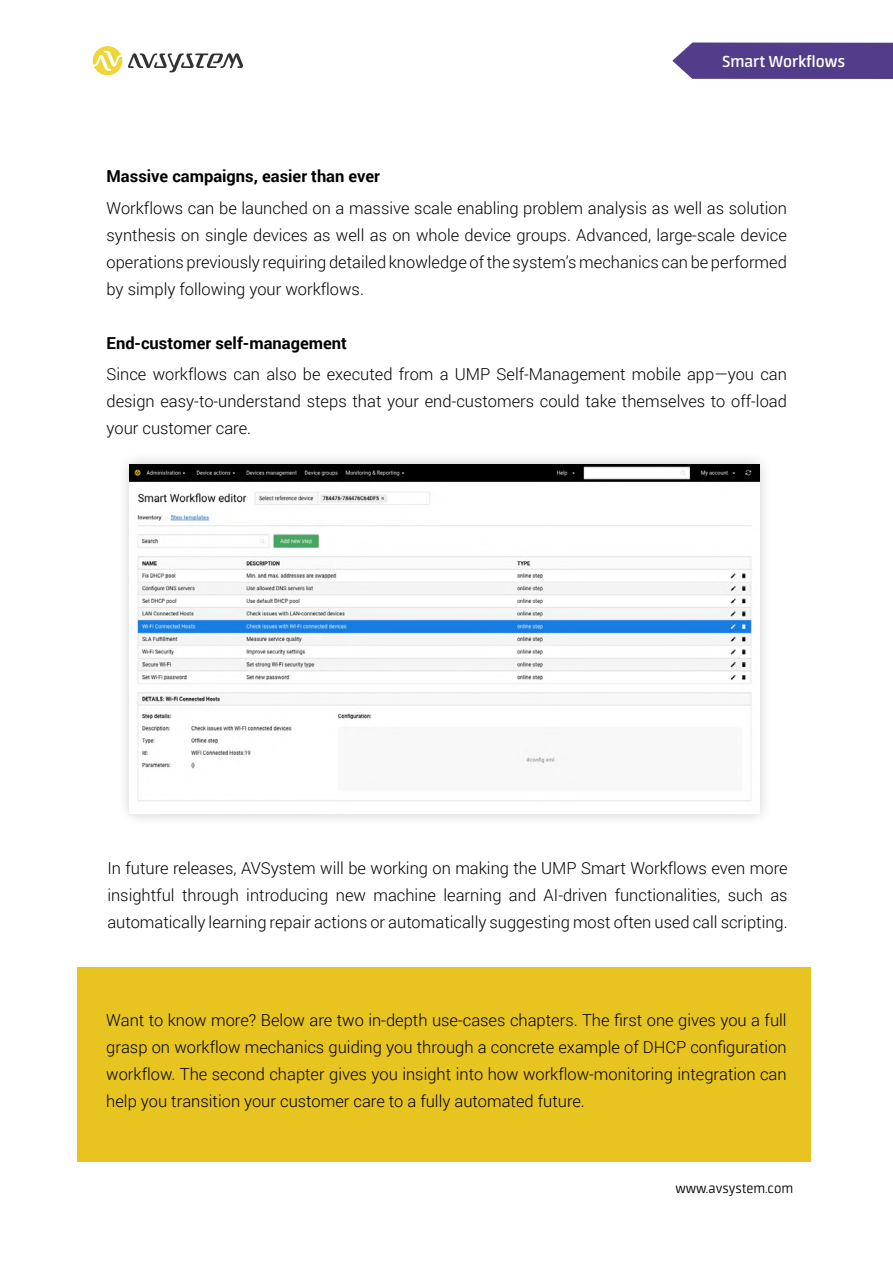
<style>
.page{position:relative;width:893px;height:1263px;background:#fff}
.page>*{position:absolute;margin:0;border:0;box-sizing:border-box;transform-origin:0 0}
.t1{font:600 18px "Neuron";color:#fff}
.t2{font:300 16.5px/27px "Roboto";color:#000;text-align:justify}
.t3{font:700 16.5px "Roboto";color:#000}
.t4{font:300 15px "Neuron";color:#000}
</style>
<div class="page">
<svg style="left:672px;top:43px;width:221px;height:36px;background:#5a468f"></svg>
<svg style="left:128px;top:53px;width:115px;height:19px"></svg>
<svg style="left:93px;top:46px;width:29px;height:29px"></svg>
<div style="left:117px;top:451px;width:655px;height:376px;background:#000;opacity:.2"></div>
<img style="left:130px;top:464px;width:629px;height:349px">
<div style="left:77px;top:967px;width:734px;height:195px;background:#e8c420"></div>
<p class="t1" style="left:722px;top:51px;width:125px">Smart Workflows</p>
<p class="t3" style="left:107px;top:165px;width:275px">Massive campaigns, easier than ever</p>
<p class="t2" style="left:107px;top:194px;width:682px">Workflows can be launched on a massive scale enabling problem analysis as well as solution synthesis on single devices as well as on whole device groups. Advanced, large-scale device operations previously requiring detailed knowledge of the system’s mechanics can be performed by simply following your workflows.</p>
<p class="t3" style="left:107px;top:331px;width:242px">End-customer self-management</p>
<p class="t2" style="left:107px;top:360px;width:682px">Since workflows can also be executed from a UMP Self-Management mobile app—you can design easy-to-understand steps that your end-customers could take themselves to off-load your customer care.</p>
<p class="t2" style="left:107px;top:854px;width:682px">In future releases, AVSystem will be working on making the UMP Smart Workflows even more insightful through introducing new machine learning and AI-driven functionalities, such as automatically learning repair actions or automatically suggesting most often used call scripting.</p>
<p class="t2" style="left:106px;top:1006px;width:682px">Want to know more? Below are two in-depth use-cases chapters. The first one gives you a full grasp on workflow mechanics guiding you through a concrete example of DHCP configuration workflow. The second chapter gives you insight into how workflow-monitoring integration can help you transition your customer care to a fully automated future.</p>
<p class="t4" style="left:675px;top:1181px;width:119px">www.avsystem.com</p>
</div>
